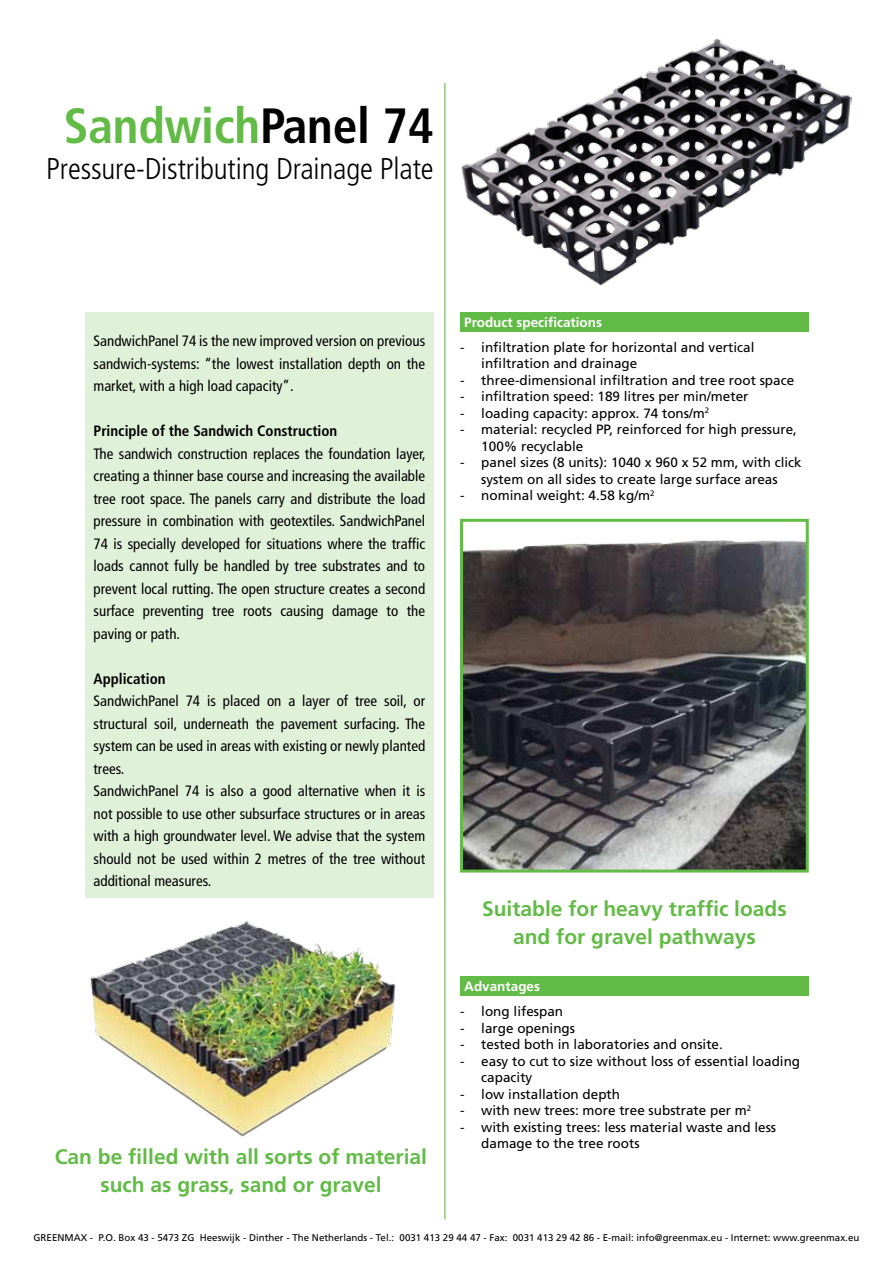
<style>
.page{position:relative;width:893px;height:1263px;background:#fff}
.page>*{position:absolute;margin:0;border:0;box-sizing:border-box;transform-origin:0 0}
.t1{font:700 condensed 49.5px "Frutiger";letter-spacing:-.005em;color:#62bb46}
.t2{font:300 condensed 30px "Frutiger";letter-spacing:-.005em;color:#000}
.t3{font:700 21px/28.5px "Frutiger";color:#62bb46;text-align:center}
.t4{font:condensed 15px/22.5px "Frutiger";color:#000;text-align:justify}
.t5{font:700 condensed 15px "Frutiger";color:#000}
.t6{font:13.5px/16.5px "Frutiger";color:#000}
.t7{font:700 13.5px "Frutiger";color:#fff}
.t8{font:9.75px "Frutiger";color:#000}
.s1{color:#000}
</style>
<div class="page">
<img style="left:89px;top:921px;width:307px;height:216px">
<div style="left:85px;top:312px;width:349px;height:586px;background:#e0f1da"></div>
<hr style="left:444px;top:83px;width:1px;height:1136px;background:#62bb46">
<img style="left:461px;top:39px;width:390px;height:247px">
<div style="left:460px;top:312px;width:349px;height:20px;background:#62bb46"></div>
<img style="left:464px;top:540px;width:341px;height:328px">
<div style="left:460px;top:519px;width:349px;height:353px;border:3px solid #62bb46"></div>
<div style="left:460px;top:976px;width:349px;height:20px;background:#62bb46"></div>
<h1 class="t1" style="left:64px;top:97px;width:371px">Sandwich<span class="s1">Panel 74</span></h1>
<h2 class="t2" style="left:46px;top:152px;width:389px">Pressure-Distributing Drainage Plate</h2>
<p class="t4" style="left:94px;top:330px;width:333px">SandwichPanel 74 is the new improved version on previous sandwich-systems: “the lowest installation depth on the market, with a high load capacity”.</p>
<p class="t5" style="left:94px;top:422px;width:245px">Principle of the Sandwich Construction</p>
<p class="t4" style="left:94px;top:442px;width:334px">The sandwich construction replaces the foundation layer, creating a thinner base course and increasing the available tree root space. The panels carry and distribute the load pressure in combination with geotextiles. SandwichPanel 74 is specially developed for situations where the traffic loads cannot fully be handled by tree substrates and to prevent local rutting. The open structure creates a second surface preventing tree roots causing damage to the paving or path.</p>
<p class="t5" style="left:94px;top:669px;width:73px">Application</p>
<p class="t4" style="left:94px;top:690px;width:333px;text-align:left">SandwichPanel 74 is placed on a layer of tree soil, or structural soil, underneath the pavement surfacing. The system can be used in areas with existing or newly planted trees.<br>SandwichPanel 74 is also a good alternative when it is not possible to use other subsurface structures or in areas with a high groundwater level. We advise that the system should not be used within 2 metres of the tree without additional measures.</p>
<h3 class="t3" style="left:55px;top:1142px;width:374px">Can be filled with all sorts of material such as grass, sand or gravel</h3>
<p class="t7" style="left:464px;top:315px;width:139px">Product specifications</p>
<p class="t6" style="left:481px;top:339px;width:275px;text-indent:-21px">- infiltration plate for horizontal and vertical infiltration and drainage</p>
<p class="t6" style="left:460px;top:372px;width:336px">- three-dimensional infiltration and tree root space</p>
<p class="t6" style="left:460px;top:388px;width:290px">- infiltration speed: 189 litres per min/meter</p>
<p class="t6" style="left:460px;top:405px;width:251px">- loading capacity: approx. 74 tons/m<sup>2</sup></p>
<p class="t6" style="left:481px;top:421px;width:317px;text-indent:-21px">- material: recycled PP, reinforced for high pressure,<br>100% recyclable</p>
<p class="t6" style="left:460px;top:454px;width:343px;text-align:center">- panel sizes (8 units): 1040 x 960 x 52 mm, with click system on all sides to create large surface areas</p>
<p class="t6" style="left:460px;top:487px;width:196px">- nominal weight: 4.58 kg/m<sup>2</sup></p>
<h3 class="t3" style="left:482px;top:894px;width:306px">Suitable for heavy traffic loads and for gravel pathways</h3>
<p class="t7" style="left:464px;top:979px;width:77px">Advantages</p>
<p class="t6" style="left:460px;top:1003px;width:105px">- long lifespan</p>
<p class="t6" style="left:460px;top:1020px;width:117px">- large openings</p>
<p class="t6" style="left:460px;top:1036px;width:264px">- tested both in laboratories and onsite.</p>
<p class="t6" style="left:481px;top:1053px;width:320px;text-indent:-21px">- easy to cut to size without loss of essential loading capacity</p>
<p class="t6" style="left:460px;top:1086px;width:162px">- low installation depth</p>
<p class="t6" style="left:460px;top:1102px;width:293px">- with new trees: more tree substrate per m<sup>2</sup></p>
<p class="t6" style="left:481px;top:1119px;width:296px;text-indent:-21px">- with existing trees: less material waste and less damage to the tree roots</p>
<p class="t8" style="left:34px;top:1232px;width:827px">GREENMAX - P.O. Box 43 - 5473 ZG Heeswijk - Dinther - The Netherlands - Tel.: 0031 413 29 44 47 - Fax: 0031 413 29 42 86 - E-mail: info@greenmax.eu - Internet: www.greenmax.eu</p>
</div>
